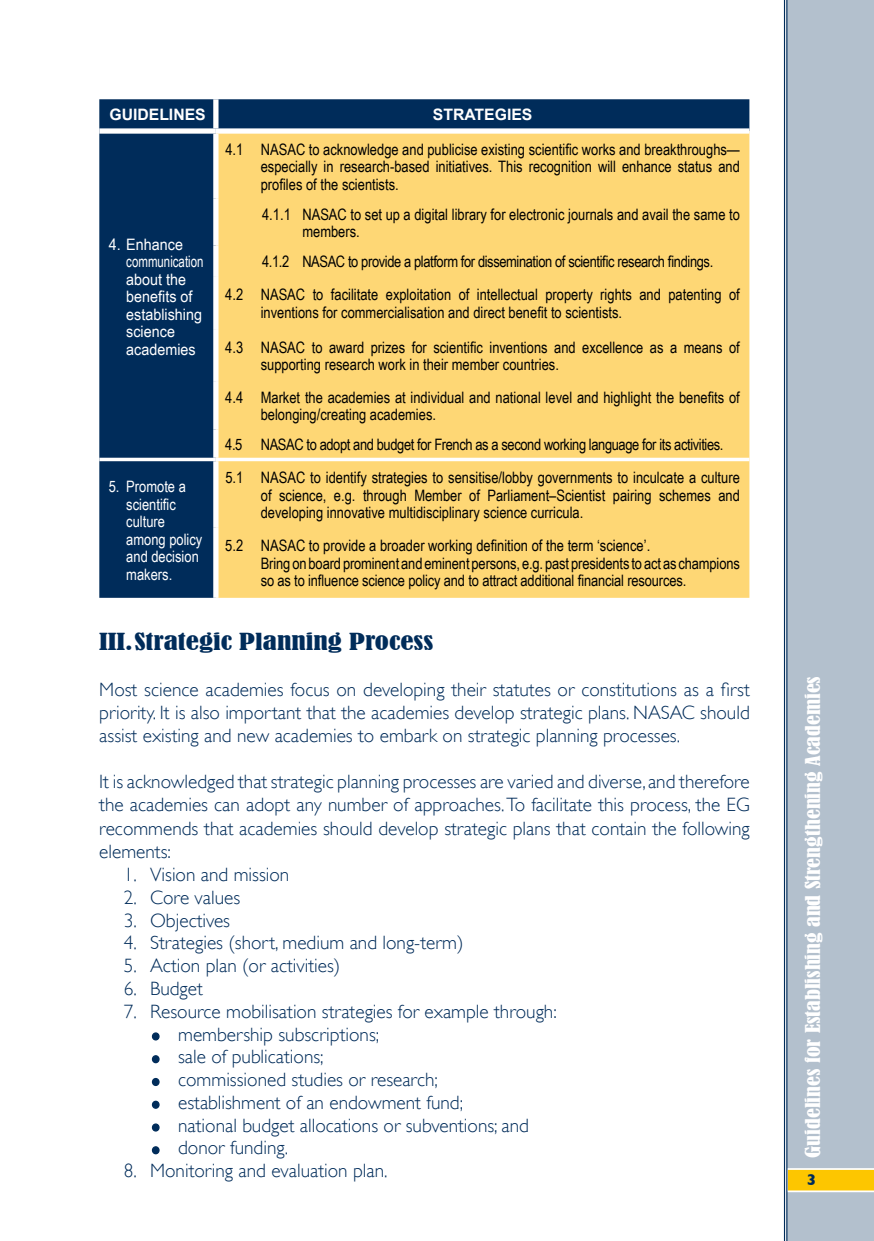
<style>
.page{position:relative;width:874px;height:1241px;background:#fff}
.page>*{position:absolute;margin:0;border:0;box-sizing:border-box;transform-origin:0 0}
.t1{font:condensed 22.05px "Bernard";color:#002c5a;scale:1.33 1}
.t2{font:300 19.25px/22.8px "Gill Sans";color:#002c5a;text-align:justify}
.t3{font:condensed 19.25px "Bernard";color:#fff;scale:1.15 1}
.t4{font:15.75px/17.5px "Arial Narrow";color:#000}
.t5{font:15.75px "Arial Narrow";letter-spacing:-.025em;color:#000}
.t6{font:15.75px/17.5px "Arial Narrow";color:#fff;scale:1.11 1}
.t7{font:15.75px/17.5px "Arial Narrow";color:#fff}
.t8{font:700 15.75px "Arial";color:#fff}
</style>
<div class="page">
<div style="left:786px;top:0;width:87px;height:1240px;background:#b3c0cd"></div>
<hr style="left:785px;top:0;width:2px;height:1240px;background:#002c5a">
<hr style="left:783px;top:0;width:1px;height:1240px;background:#002c5a">
<div style="left:99px;top:99px;width:650px;height:498px;background:#002c5a"></div>
<div style="left:218px;top:134px;width:531px;height:463px;background:#fed775"></div>
<div style="left:99px;top:128px;width:117px;height:6px;background:#fff"></div>
<div style="left:216px;top:128px;width:533px;height:6px;background:#fff"></div>
<div style="left:213px;top:99px;width:5px;height:29px;background:#fff"></div>
<div style="left:213px;top:134px;width:5px;height:64px;background:#fff"></div>
<div style="left:213px;top:198px;width:5px;height:47px;background:#fff"></div>
<div style="left:213px;top:245px;width:5px;height:31px;background:#fff"></div>
<div style="left:213px;top:276px;width:5px;height:53px;background:#fff"></div>
<div style="left:213px;top:329px;width:5px;height:52px;background:#fff"></div>
<div style="left:213px;top:381px;width:5px;height:48px;background:#fff"></div>
<div style="left:213px;top:429px;width:5px;height:28px;background:#fff"></div>
<div style="left:213px;top:461px;width:5px;height:66px;background:#fff"></div>
<div style="left:213px;top:527px;width:5px;height:70px;background:#fff"></div>
<svg style="left:99px;top:457px;width:117px;height:4px"></svg>
<svg style="left:216px;top:457px;width:533px;height:4px"></svg>
<div style="left:152px;top:1032px;width:7px;height:7px;background:#002c5a;border-radius:50%"></div>
<div style="left:152px;top:1032px;width:7px;height:8px;border:1px solid #002c5a;border-radius:50%"></div>
<div style="left:152px;top:1055px;width:7px;height:7px;background:#002c5a;border-radius:50%"></div>
<div style="left:152px;top:1054px;width:7px;height:9px;border:1px solid #002c5a;border-radius:50%"></div>
<div style="left:152px;top:1078px;width:7px;height:7px;background:#002c5a;border-radius:50%"></div>
<div style="left:152px;top:1077px;width:7px;height:8px;border:1px solid #002c5a;border-radius:50%"></div>
<div style="left:152px;top:1101px;width:7px;height:6px;background:#002c5a;border-radius:50%"></div>
<div style="left:152px;top:1100px;width:7px;height:8px;border:1px solid #002c5a;border-radius:50%"></div>
<div style="left:152px;top:1123px;width:7px;height:7px;background:#002c5a;border-radius:50%"></div>
<div style="left:152px;top:1123px;width:7px;height:8px;border:1px solid #002c5a;border-radius:50%"></div>
<div style="left:152px;top:1146px;width:7px;height:7px;background:#002c5a;border-radius:50%"></div>
<div style="left:152px;top:1145px;width:7px;height:9px;border:1px solid #002c5a;border-radius:50%"></div>
<svg style="left:785px;top:1167px;width:88px;height:24px;background:#f6c926"></svg>
<p class="t8" style="left:109px;top:104px;width:98px">GUIDELINES</p>
<p class="t8" style="left:432px;top:104px;width:101px">STRATEGIES</p>
<p class="t6" style="left:126px;top:234px;width:71px;text-indent:-18px">4. Enhance communication about the benefits of establishing science academies</p>
<p class="t4" style="left:261px;top:140px;width:480px;text-align:justify;text-indent:-35px">4.1 NASAC to acknowledge and publicise existing scientific works and breakthroughs— especially in research-based initiatives. This recognition will enhance status and profiles of the scientists.</p>
<p class="t4" style="left:302px;top:204px;width:439px;text-indent:-40px">4.1.1 NASAC to set up a digital library for electronic journals and avail the same to members.</p>
<p class="t4" style="left:225px;top:244px;width:516px;line-height:32.9px;text-indent:37px">4.1.2 NASAC to provide a platform for dissemination of scientific research findings.<br>4.2 NASAC to facilitate exploitation of intellectual property rights and patenting of</p>
<p class="t4" style="left:260px;top:303px;width:363px">inventions for commercialisation and direct benefit to scientists.</p>
<p class="t4" style="left:260px;top:338px;width:480px;text-indent:-35px">4.3 NASAC to award prizes for scientific inventions and excellence as a means of supporting research work in their member countries.</p>
<p class="t4" style="left:260px;top:388px;width:480px;text-indent:-35px">4.4 Market the academies at individual and national level and highlight the benefits of belonging/creating academies.</p>
<p class="t5" style="left:225px;top:432px;width:499px">4.5 NASAC to adopt and budget for French as a second working language for its activities.</p>
<p class="t7" style="left:126px;top:477px;width:78px;text-indent:-17px">5. Promote a scientific culture among policy and decision makers.</p>
<p class="t4" style="left:261px;top:468px;width:480px;text-align:justify;text-indent:-35px">5.1 NASAC to identify strategies to sensitise/lobby governments to inculcate a culture of science, e.g. through Member of Parliament–Scientist pairing schemes and developing innovative multidisciplinary science curricula.</p>
<p class="t4" style="left:260px;top:536px;width:480px;text-indent:-35px">5.2 NASAC to provide a broader working definition of the term ‘science’.<br>Bring on board prominent and eminent persons, e.g. past presidents to act as champions so as to influence science policy and to attract additional financial resources.</p>
<h1 class="t1" style="left:99px;top:628px;width:252px">III.Strategic Planning Process</h1>
<p class="t2" style="left:99px;top:677px;width:651px">Most science academies focus on developing their statutes or constitutions as a first priority. It is also important that the academies develop strategic plans. NASAC should assist existing and new academies to embark on strategic planning processes.</p>
<p class="t2" style="left:99px;top:770px;width:651px">It is acknowledged that strategic planning processes are varied and diverse, and therefore the academies can adopt any number of approaches. To facilitate this process, the EG recommends that academies should develop strategic plans that contain the following elements:</p>
<p class="t2" style="left:124px;top:862px;width:167px">1. Vision and mission</p>
<p class="t2" style="left:124px;top:886px;width:118px">2. Core values</p>
<p class="t2" style="left:124px;top:908px;width:108px">3. Objectives</p>
<p class="t2" style="left:124px;top:931px;width:341px">4. Strategies (short, medium and long-term)</p>
<p class="t2" style="left:124px;top:954px;width:218px">5. Action plan (or activities)</p>
<p class="t2" style="left:124px;top:977px;width:80px">6. Budget</p>
<p class="t2" style="left:178px;top:999px;width:380px;text-align:left;text-indent:-54px">7. Resource mobilisation strategies for example through: membership subscriptions;<br>sale of publications;<br>commissioned studies or research;<br>establishment of an endowment fund;<br>national budget allocations or subventions; and donor funding.</p>
<p class="t2" style="left:124px;top:1159px;width:265px">8. Monitoring and evaluation plan.</p>
<p class="t3" style="left:801px;top:1157px;width:420px;rotate:-90deg">Guidelines for Establishing and Strengthening Academies</p>
</div>
